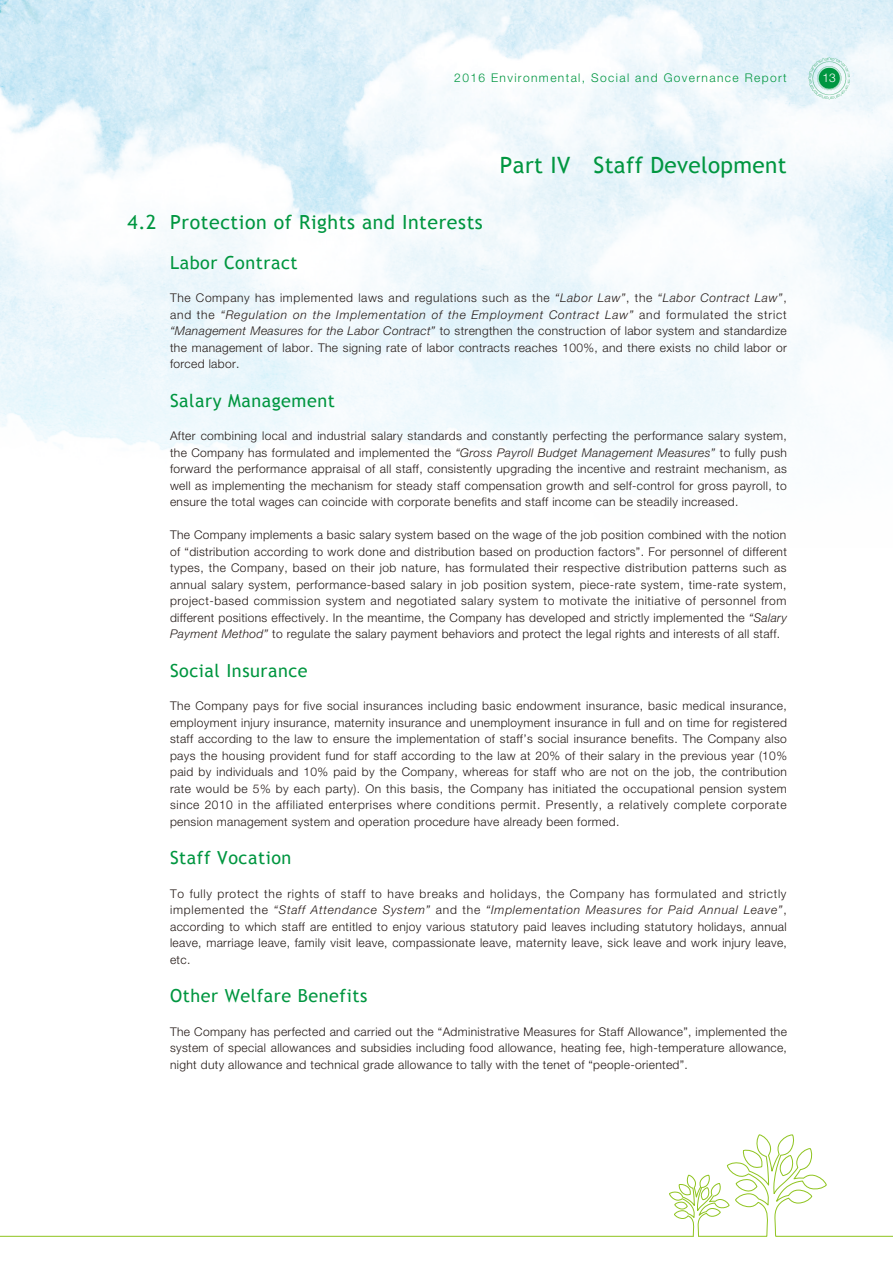
<style>
.page{position:relative;width:893px;height:1263px;background:#fff}
.page>*{position:absolute;margin:0;border:0;box-sizing:border-box;transform-origin:0 0}
.t1{font:22.5px "Trebuchet MS";letter-spacing:.015em;color:#009640}
.t2{font:19.5px "Trebuchet MS";letter-spacing:.03em;color:#009640}
.t3{font:18px "Trebuchet MS";letter-spacing:.03em;color:#009640}
.t4{font:300 12px/16.5px "Helvetica Neue LT Std";letter-spacing:.03em;color:#231916;text-align:justify}
.t5{font:300 12px "Helvetica Neue LT Std";letter-spacing:.115em;color:#009640}
.t6{font:300 12px "Helvetica Neue LT Std";color:#fff}
.s1{font-style:italic}
</style>
<div class="page">
<svg style="left:0;top:1235px;width:669px;height:2px"></svg>
<svg style="left:669px;top:1134px;width:224px;height:103px"></svg>
<img style="left:0;top:0;width:893px;height:481px">
<svg style="left:808px;top:57px;width:42px;height:42px"></svg>
<div style="left:819px;top:68px;width:21px;height:21px;background:#009640;border-radius:50%"></div>
<p class="t5" style="left:454px;top:71px;width:334px">2016 Environmental, Social and Governance Report</p>
<p class="t6" style="left:822px;top:71px;width:15px">13</p>
<h1 class="t1" style="left:500px;top:152px;width:288px">Part IV Staff Development</h1>
<h2 class="t2" style="left:128px;top:211px;width:357px">4.2 Protection of Rights and Interests</h2>
<h3 class="t3" style="left:170px;top:252px;width:129px">Labor Contract</h3>
<p class="t4" style="left:170px;top:289px;width:618px">The Company has implemented laws and regulations such as the <span class="s1">“Labor Law”</span>, the <span class="s1">“Labor Contract Law”</span>, and the <span class="s1">“Regulation on the Implementation of the Employment Contract Law”</span> and formulated the strict <span class="s1">“Management Measures for the Labor Contract”</span> to strengthen the construction of labor system and standardize the management of labor. The signing rate of labor contracts reaches 100%, and there exists no child labor or forced labor.</p>
<h3 class="t3" style="left:170px;top:390px;width:166px">Salary Management</h3>
<p class="t4" style="left:170px;top:427px;width:618px">After combining local and industrial salary standards and constantly perfecting the performance salary system, the Company has formulated and implemented the <span class="s1">“Gross Payroll Budget Management Measures”</span> to fully push forward the performance appraisal of all staff, consistently upgrading the incentive and restraint mechanism, as well as implementing the mechanism for steady staff compensation growth and self-control for gross payroll, to ensure the total wages can coincide with corporate benefits and staff income can be steadily increased.</p>
<p class="t4" style="left:170px;top:526px;width:618px">The Company implements a basic salary system based on the wage of the job position combined with the notion of “distribution according to work done and distribution based on production factors”. For personnel of different types, the Company, based on their job nature, has formulated their respective distribution patterns such as annual salary system, performance-based salary in job position system, piece-rate system, time-rate system, project-based commission system and negotiated salary system to motivate the initiative of personnel from different positions effectively. In the meantime, the Company has developed and strictly implemented the <span class="s1">“Salary Payment Method”</span> to regulate the salary payment behaviors and protect the legal rights and interests of all staff.</p>
<h3 class="t3" style="left:170px;top:660px;width:139px">Social Insurance</h3>
<p class="t4" style="left:170px;top:697px;width:618px">The Company pays for five social insurances including basic endowment insurance, basic medical insurance, employment injury insurance, maternity insurance and unemployment insurance in full and on time for registered staff according to the law to ensure the implementation of staff’s social insurance benefits. The Company also pays the housing provident fund for staff according to the law at 20% of their salary in the previous year (10% paid by individuals and 10% paid by the Company, whereas for staff who are not on the job, the contribution rate would be 5% by each party). On this basis, the Company has initiated the occupational pension system since 2010 in the affiliated enterprises where conditions permit. Presently, a relatively complete corporate pension management system and operation procedure have already been formed.</p>
<h3 class="t3" style="left:170px;top:847px;width:123px">Staff Vocation</h3>
<p class="t4" style="left:170px;top:885px;width:618px">To fully protect the rights of staff to have breaks and holidays, the Company has formulated and strictly implemented the <span class="s1">“Staff Attendance System”</span> and the <span class="s1">“Implementation Measures for Paid Annual Leave”</span>, according to which staff are entitled to enjoy various statutory paid leaves including statutory holidays, annual leave, marriage leave, family visit leave, compassionate leave, maternity leave, sick leave and work injury leave, etc.</p>
<h3 class="t3" style="left:170px;top:985px;width:199px">Other Welfare Benefits</h3>
<p class="t4" style="left:170px;top:1023px;width:618px">The Company has perfected and carried out the “Administrative Measures for Staff Allowance”, implemented the system of special allowances and subsidies including food allowance, heating fee, high-temperature allowance, night duty allowance and technical grade allowance to tally with the tenet of “people-oriented”.</p>
</div>
